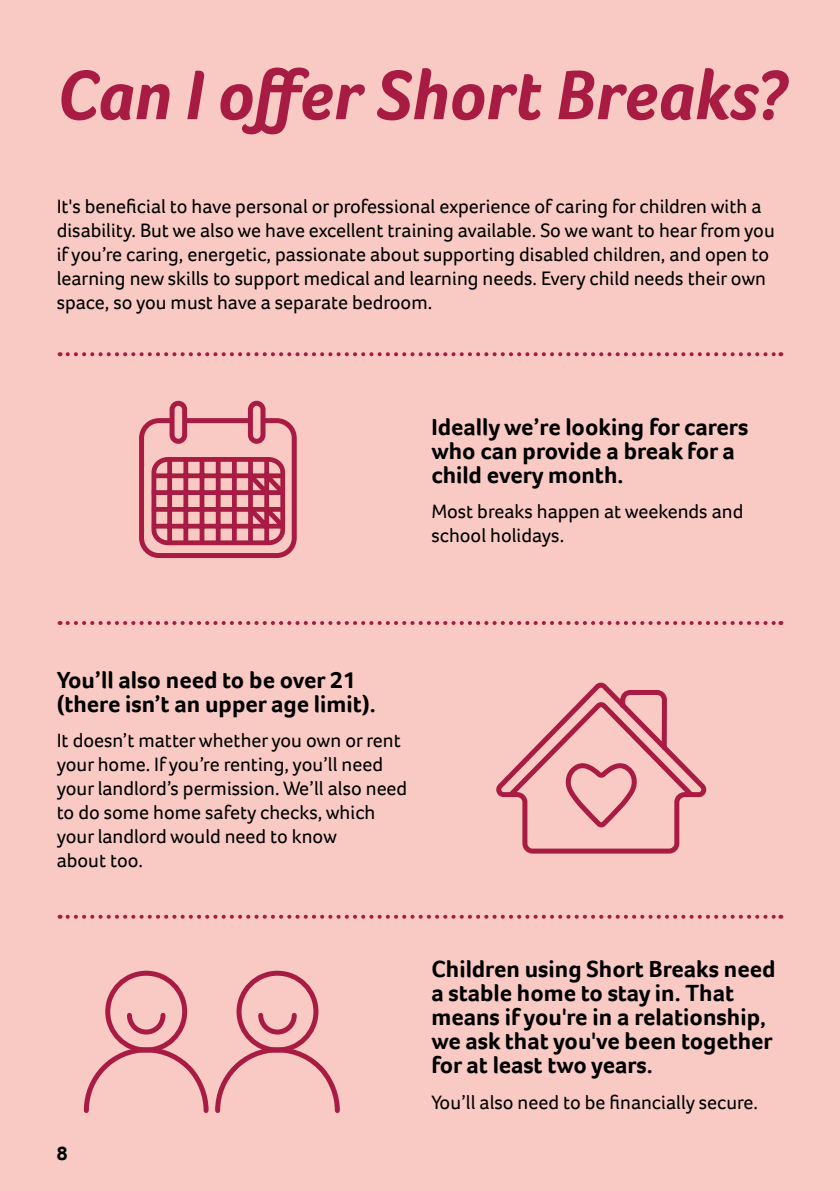
<style>
.page{position:relative;width:840px;height:1191px;background:#fff}
.page>*{position:absolute;margin:0;border:0;box-sizing:border-box;transform-origin:0 0}
.t1{font:italic 700 72px "Foco";color:#a81b43}
.t2{font:700 24px/24px "Foco";color:#000}
.t3{font:20px/24px "Foco";color:#000}
.t4{font:700 20px "Foco";color:#000}
</style>
<div class="page">
<div style="left:0;top:0;width:839px;height:1191px;background:#f9cac3"></div>
<svg style="left:68px;top:352px;width:713px;height:4px"></svg>
<svg style="left:68px;top:621px;width:713px;height:4px"></svg>
<svg style="left:68px;top:914px;width:713px;height:4px"></svg>
<svg style="left:139px;top:400px;width:158px;height:158px"></svg>
<svg style="left:494px;top:352px;width:218px;height:502px"></svg>
<svg style="left:83px;top:970px;width:257px;height:143px"></svg>
<h1 class="t1" style="left:57px;top:47px;width:731px">Can I offer Short Breaks?</h1>
<p class="t3" style="left:57px;top:194px;width:719px">It's beneficial to have personal or professional experience of caring for children with a disability. But we also we have excellent training available. So we want to hear from you if you’re caring, energetic, passionate about supporting disabled children, and open to learning new skills to support medical and learning needs. Every child needs their own space, so you must have a separate bedroom.</p>
<p class="t2" style="left:431px;top:414px;width:318px">Ideally we’re looking for carers who can provide a break for a child every month.</p>
<p class="t3" style="left:431px;top:499px;width:313px">Most breaks happen at weekends and school holidays.</p>
<p class="t2" style="left:57px;top:667px;width:320px">You’ll also need to be over 21 (there isn’t an upper age limit).</p>
<p class="t3" style="left:57px;top:728px;width:352px">It doesn’t matter whether you own or rent your home. If you’re renting, you’ll need your landlord’s permission. We’ll also need to do some home safety checks, which your landlord would need to know<br>about too.</p>
<p class="t4" style="left:57px;top:1139px;width:12px">8</p>
<p class="t2" style="left:431px;top:957px;width:345px">Children using Short Breaks need a stable home to stay in. That means if you're in a relationship, we ask that you've been together for at least two years.</p>
<p class="t3" style="left:431px;top:1089px;width:328px">You’ll also need to be financially secure.</p>
</div>
